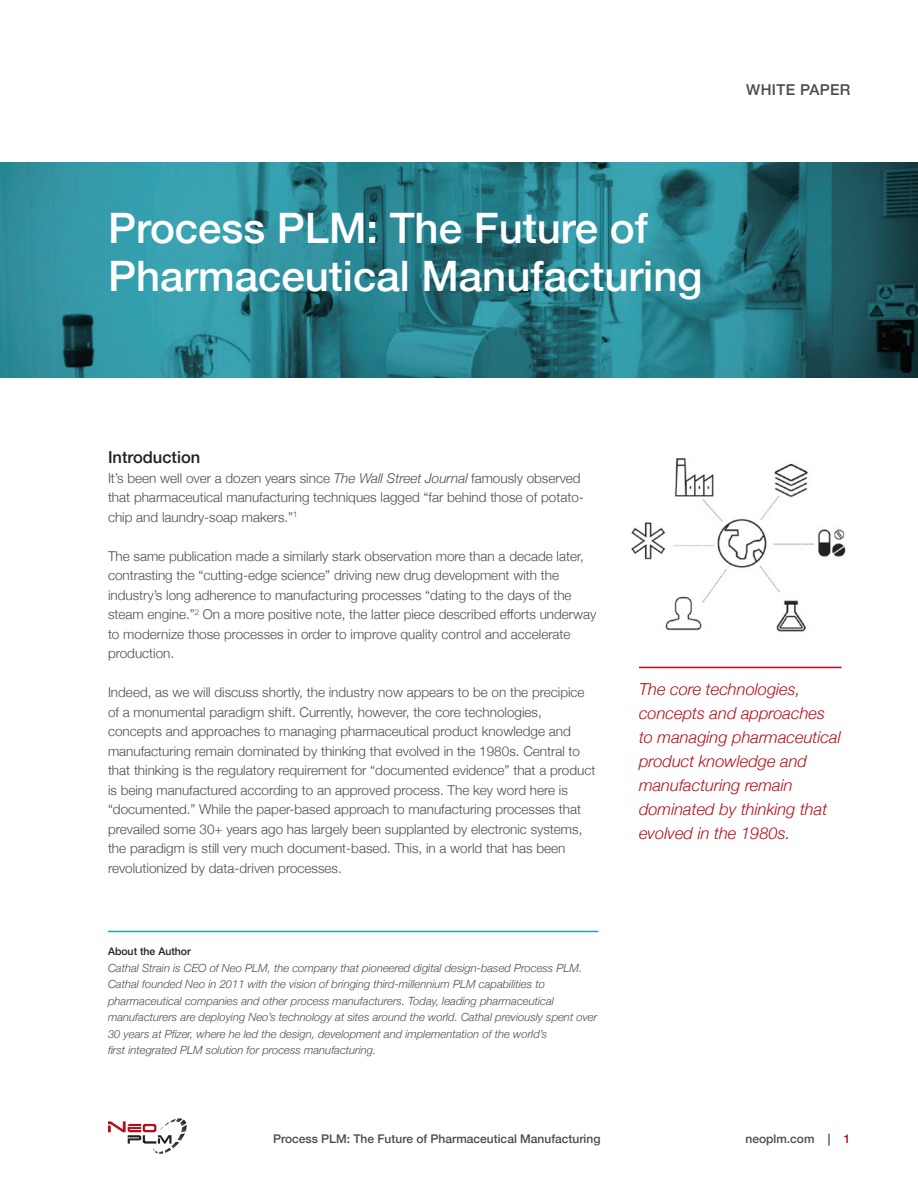
<style>
.page{position:relative;width:918px;height:1188px;background:#fff}
.page>*{position:absolute;margin:0;border:0;box-sizing:border-box;transform-origin:0 0}
.t1{font:500 42px/48px "Helvetica Neue";color:#fff}
.Pull_Quote_2{font:italic 300 16.5px/24px "Helvetica Neue";color:#b50e1a}
.t2{font:500 16.5px "Helvetica Neue";color:#231f20}
.t3{font:500 15px "Helvetica Neue";letter-spacing:.025em;color:#4b4c4d}
.t4{font:300 13.5px/19.5px "Helvetica Neue";color:#4b4c4d}
.t5{font:500 12px "Helvetica Neue";color:#4b4c4d}
.BODY_COPY{font:italic 300 11.25px/16.5px "Helvetica Neue";color:#4b4c4d}
.BODY_COPY-2{font:500 10.5px "Helvetica Neue";color:#231f20}
.s1{font-style:italic}
.s2{color:#b50e1a}
</style>
<div class="page">
<svg style="left:108px;top:1118px;width:79px;height:36px"></svg>
<hr style="left:639px;top:667px;width:203px;height:1px;background:#b50e1a">
<img style="left:0;top:162px;width:918px;height:216px">
<img style="left:631px;top:458px;width:215px;height:174px">
<hr style="left:108px;top:931px;width:490px;height:1px;background:#22a0b6">
<p class="t3" style="left:746px;top:77px;width:106px">WHITE PAPER</p>
<p class="t1" style="left:108px;top:200px;width:596px">Process PLM: The Future of<br>Pharmaceutical Manufacturing</p>
<p class="t2" style="left:108px;top:444px;width:94px">Introduction</p>
<p class="t4" style="left:108px;top:467px;width:477px">It’s been well over a dozen years since <span class="s1">The Wall Street Journal</span> famously observed that pharmaceutical manufacturing techniques lagged “far behind those of potato&shy;chip and laundry-soap makers.”<sup>1</sup></p>
<p class="t4" style="left:108px;top:545px;width:490px">The same publication made a similarly stark observation more than a decade later, contrasting the “cutting-edge science” driving new drug development with the industry’s long adherence to manufacturing processes “dating to the days of the steam engine.”<sup>2</sup> On a more positive note, the latter piece described efforts underway to modernize those processes in order to improve quality control and accelerate production.</p>
<p class="t4" style="left:108px;top:681px;width:489px">Indeed, as we will discuss shortly, the industry now appears to be on the precipice of a monumental paradigm shift. Currently, however, the core technologies, concepts and approaches to managing pharmaceutical product knowledge and manufacturing remain dominated by thinking that evolved in the 1980s. Central to that thinking is the regulatory requirement for “documented evidence” that a product is being manufactured according to an approved process. The key word here is “documented.” While the paper-based approach to manufacturing processes that prevailed some 30+ years ago has largely been supplanted by electronic systems, the paradigm is still very much document-based. This, in a world that has been revolutionized by data-driven processes.</p>
<p class="Pull_Quote_2" style="left:639px;top:676px;width:203px">The core technologies, concepts and approaches to managing pharmaceutical product knowledge and manufacturing remain dominated by thinking that evolved in the 1980s.</p>
<p class="BODY_COPY-2" style="left:108px;top:943px;width:84px">About the Author</p>
<p class="BODY_COPY" style="left:108px;top:959px;width:491px">Cathal Strain is CEO of Neo PLM, the company that pioneered digital design-based Process PLM.<br>Cathal founded Neo in 2011 with the vision of bringing third-millennium PLM capabilities to pharmaceutical companies and other process manufacturers. Today, leading pharmaceutical manufacturers are deploying Neo’s technology at sites around the world. Cathal previously spent over 30 years at Pfizer, where he led the design, development and implementation of the world’s<br>first integrated PLM solution for process manufacturing.</p>
<p class="t5" style="left:273px;top:1129px;width:329px">Process PLM: The Future of Pharmaceutical Manufacturing</p>
<p class="t5" style="left:746px;top:1129px;width:106px">neoplm.com | <span class="s2">1</span></p>
</div>
